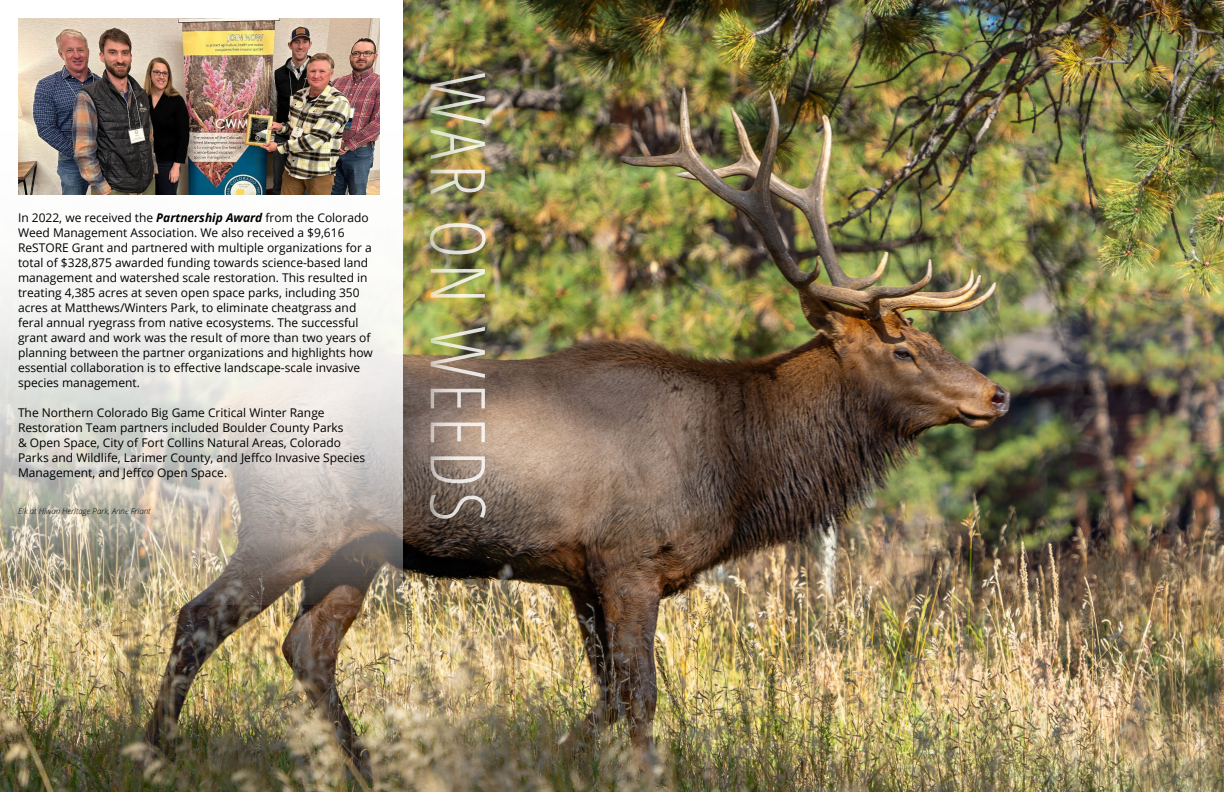
<style>
.page{position:relative;width:1224px;height:792px;background:#fff}
.page>*{position:absolute;margin:0;border:0;box-sizing:border-box;transform-origin:0 0}
.t1{font:300 condensed 76px "Open Sans";letter-spacing:.06em;color:#fff}
.t2{font:12px/15px "Open Sans";color:#000}
.t3{font:italic 300 8px "Open Sans";color:#000}
.s1{font-weight:700;font-style:italic}
</style>
<div class="page">
<img style="left:0;top:0;width:1224px;height:792px">
<svg style="left:0;top:0;width:403px;height:605px"></svg>
<img style="left:18px;top:18px;width:362px;height:176px">
<p class="t2" style="left:18px;top:209px;width:356px">In 2022, we received the <span class="s1">Partnership Award</span> from the Colorado Weed Management Association. We also received a $9,616<br>ReSTORE Grant and partnered with multiple organizations for a total of $328,875 awarded funding towards science-based land management and watershed scale restoration. This resulted in treating 4,385 acres at seven open space parks, including 350 acres at Matthews/Winters Park, to eliminate cheatgrass and feral annual ryegrass from native ecosystems. The successful grant award and work was the result of more than two years of planning between the partner organizations and highlights how essential collaboration is to effective landscape-scale invasive species management.</p>
<p class="t2" style="left:18px;top:404px;width:349px">The Northern Colorado Big Game Critical Winter Range Restoration Team partners included Boulder County Parks<br>&amp; Open Space, City of Fort Collins Natural Areas, Colorado Parks and Wildlife, Larimer County, and Jeffco Invasive Species Management, and Jeffco Open Space.</p>
<p class="t3" style="left:18px;top:506px;width:134px">Elk at Hiwan Heritage Park, Anne Friant</p>
<h1 class="t1" style="left:510px;top:73px;width:451px;rotate:90deg">WAR ON WEEDS</h1>
</div>
